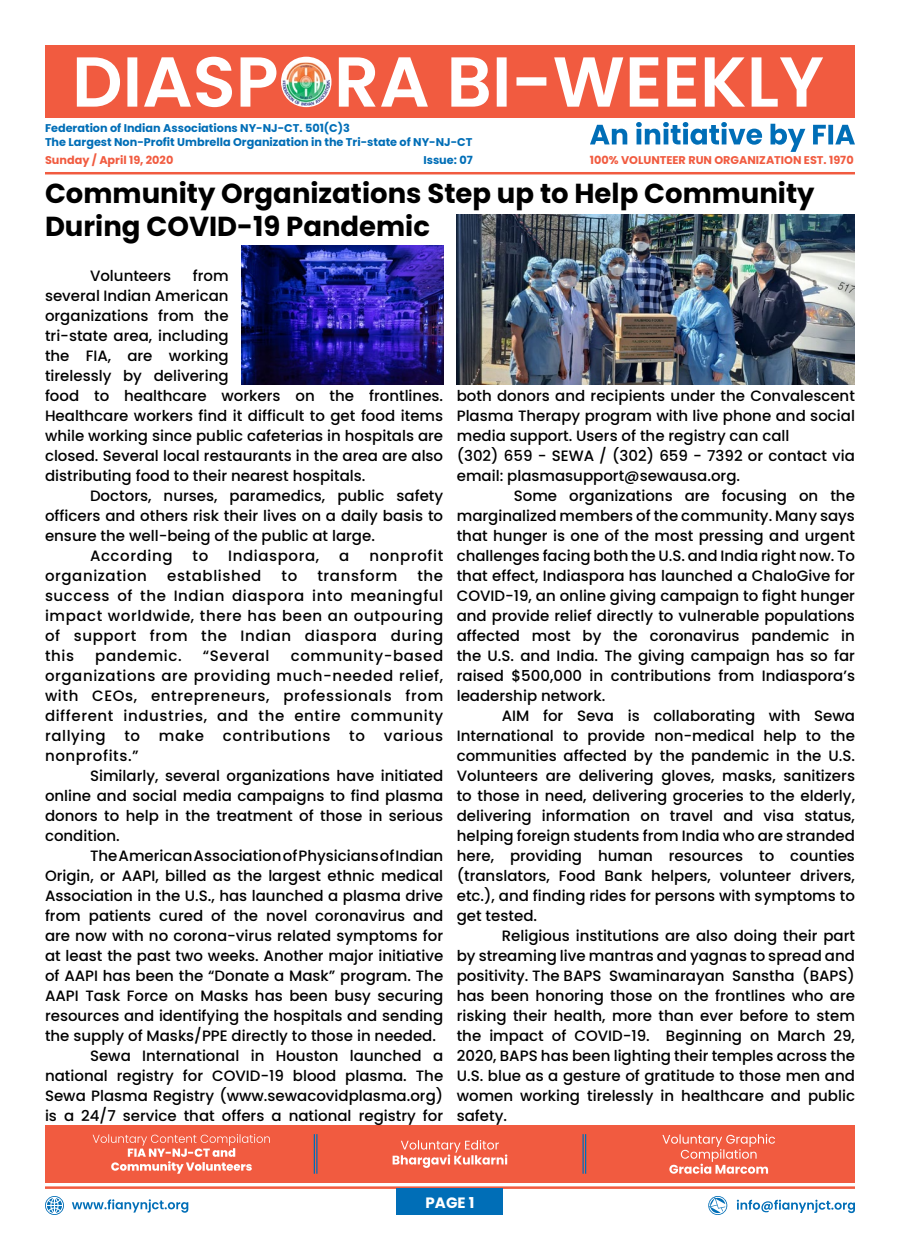
<style>
.page{position:relative;width:900px;height:1260px;background:#fff}
.page>*{position:absolute;margin:0;border:0;box-sizing:border-box;transform-origin:0 0}
.t1{font:700 27.5px/33px "Poppins";color:#000}
.t2{font:500 15px/20px "Poppins";color:#000;text-align:justify}
.t3{font:500 15px "Poppins";letter-spacing:.04em;color:#000}
.t4{font:700 15px "Poppins";color:#fff}
.t5{font:700 11.25px/13.5px "Poppins";color:#006eb7}
.t6{font:700 11.25px "Poppins";color:#f15b40}
</style>
<div class="page">
<hr style="left:45px;top:1186px;width:810px;height:3px;background:#f15b40">
<svg style="left:737px;top:1200px;width:118px;height:13px"></svg>
<svg style="left:708px;top:1196px;width:19px;height:19px"></svg>
<svg style="left:72px;top:1199px;width:116px;height:14px"></svg>
<svg style="left:45px;top:1196px;width:19px;height:19px"></svg>
<div style="left:397px;top:1189px;width:106px;height:26px;background:#006eb7"></div>
<div style="left:45px;top:1125px;width:810px;height:58px;background:#f15b40"></div>
<hr style="left:45px;top:172px;width:810px;height:2px;background:#f15b40">
<div style="left:45px;top:45px;width:810px;height:73px;background:#f15b40"></div>
<svg style="left:77px;top:57px;width:746px;height:50px"></svg>
<svg style="left:590px;top:122px;width:265px;height:30px"></svg>
<svg style="left:393px;top:1140px;width:114px;height:28px"></svg>
<svg style="left:662px;top:1134px;width:113px;height:40px"></svg>
<hr style="left:585px;top:1134px;width:1px;height:40px;background:#006eb7">
<hr style="left:583px;top:1134px;width:1px;height:40px;background:#006eb7">
<hr style="left:316px;top:1134px;width:2px;height:40px;background:#006eb7">
<hr style="left:314px;top:1134px;width:1px;height:40px;background:#006eb7">
<svg style="left:93px;top:1134px;width:177px;height:40px"></svg>
<img style="left:283px;top:63px;width:47px;height:43px">
<img style="left:242px;top:246px;width:201px;height:139px">
<img style="left:457px;top:214px;width:398px;height:171px">
<p class="t5" style="left:45px;top:122px;width:429px">Federation of Indian Associations NY-NJ-CT. 501(C)3<br>The Largest Non-Profit Umbrella Organization in the Tri-state of NY-NJ-CT</p>
<h1 class="t1" style="left:45px;top:177px;width:771px">Community Organizations Step up to Help Community<br>During COVID-19 Pandemic</h1>
<p class="t6" style="left:45px;top:154px;width:130px">Sunday / April 19, 2020</p>
<p class="t5" style="left:423px;top:154px;width:51px">Issue: 07</p>
<p class="t6" style="left:590px;top:154px;width:265px">100% VOLUNTEER RUN ORGANIZATION EST. 1970</p>
<p class="t2" style="left:45px;top:266px;width:185px;text-indent:148px">from several Indian American organizations from the tri-state area, including the FIA, are working tirelessly by delivering</p>
<p class="t2" style="left:90px;top:266px;width:83px">Volunteers</p>
<p class="t2" style="left:45px;top:386px;width:400px">food to healthcare workers on the frontlines.<br>Healthcare workers find it difficult to get food items while working since public cafeterias in hospitals are closed. Several local restaurants in the area are also distributing food to their nearest hospitals.</p>
<p class="t2" style="left:90px;top:486px;width:355px">Doctors, nurses, paramedics, public safety</p>
<p class="t2" style="left:45px;top:506px;width:400px">officers and others risk their lives on a daily basis to</p>
<p class="t2" style="left:45px;top:526px;width:332px">ensure the well-being of the public at large.</p>
<p class="t3" style="left:90px;top:547px;width:84px">According</p>
<p class="t2" style="left:193px;top:546px;width:17px">to</p>
<p class="t3" style="left:228px;top:547px;width:93px">Indiaspora,</p>
<p class="t2" style="left:339px;top:546px;width:12px">a</p>
<p class="t3" style="left:369px;top:547px;width:75px">nonprofit</p>
<p class="t3" style="left:45px;top:567px;width:104px">organization</p>
<p class="t3" style="left:167px;top:567px;width:96px">established</p>
<p class="t2" style="left:282px;top:566px;width:17px">to</p>
<p class="t3" style="left:317px;top:567px;width:81px">transform</p>
<p class="t2" style="left:45px;top:566px;width:400px;text-indent:372px">the success of the Indian diaspora into meaningful impact worldwide, there has been an outpouring of support from the Indian diaspora during this</p>
<p class="t2" style="left:45px;top:646px;width:400px;text-indent:246px">community-based organizations are providing much-needed relief, with CEOs, entrepreneurs, professionals from different industries, and the entire community rallying</p>
<p class="t3" style="left:95px;top:647px;width:88px">pandemic.</p>
<p class="t3" style="left:203px;top:647px;width:68px">“Several</p>
<p class="t2" style="left:124px;top:725px;width:17px">to</p>
<p class="t2" style="left:159px;top:725px;width:47px">make</p>
<p class="t3" style="left:223px;top:727px;width:109px">contributions</p>
<p class="t2" style="left:349px;top:725px;width:17px">to</p>
<p class="t3" style="left:384px;top:727px;width:61px">various</p>
<p class="t3" style="left:45px;top:747px;width:95px">nonprofits.”</p>
<p class="t2" style="left:90px;top:765px;width:355px">Similarly, several organizations have initiated</p>
<p class="t2" style="left:45px;top:785px;width:400px">online and social media campaigns to find plasma</p>
<p class="t2" style="left:45px;top:805px;width:400px">donors to help in the treatment of those in serious</p>
<p class="t2" style="left:45px;top:825px;width:76px">condition.</p>
<p class="t2" style="left:90px;top:845px;width:355px">The American Association of Physicians of Indian</p>
<p class="t2" style="left:45px;top:865px;width:400px">Origin, or AAPI, billed as the largest ethnic medical</p>
<p class="t2" style="left:45px;top:885px;width:400px">Association in the U.S., has launched a plasma drive</p>
<p class="t2" style="left:45px;top:905px;width:400px">from patients cured of the novel coronavirus and</p>
<p class="t2" style="left:45px;top:925px;width:400px">are now with no corona-virus related symptoms for</p>
<p class="t2" style="left:45px;top:945px;width:400px">at least the past two weeks. Another major initiative</p>
<p class="t2" style="left:45px;top:965px;width:400px">of AAPI has been the “Donate a Mask” program. The</p>
<p class="t2" style="left:45px;top:985px;width:400px">AAPI Task Force on Masks has been busy securing</p>
<p class="t2" style="left:45px;top:1005px;width:400px">resources and identifying the hospitals and sending</p>
<p class="t2" style="left:45px;top:1025px;width:393px">the supply of Masks/PPE directly to those in needed.</p>
<p class="t2" style="left:90px;top:1045px;width:355px">Sewa International in Houston launched a</p>
<p class="t2" style="left:45px;top:1065px;width:400px">national registry for COVID-19 blood plasma. The</p>
<p class="t2" style="left:45px;top:1085px;width:400px">Sewa Plasma Registry (www.sewacovidplasma.org)</p>
<p class="t2" style="left:45px;top:1105px;width:400px">is a 24/7 service that offers a national registry for</p>
<p class="t2" style="left:457px;top:386px;width:400px;text-align:left">both donors and recipients under the Convalescent Plasma Therapy program with live phone and social media support. Users of the registry can call<br>(302) 659 - SEWA / (302) 659 - 7392 or contact via email: plasmasupport@sewausa.org.</p>
<p class="t2" style="left:457px;top:486px;width:400px;text-indent:57px">Some organizations are focusing on the marginalized members of the community. Many says that hunger is one of the most pressing and urgent challenges facing both the U.S. and India right now. To that effect, Indiaspora has launched a ChaloGive for COVID-19, an online giving campaign to fight hunger and provide relief directly to vulnerable populations affected most by the coronavirus pandemic in the U.S. and India. The giving campaign has so far raised $500,000 in contributions from Indiaspora’s leadership network.</p>
<p class="t2" style="left:457px;top:705px;width:400px;text-indent:45px">AIM for Seva is collaborating with Sewa International to provide non-medical help to the communities affected by the pandemic in the U.S.<br>Volunteers are delivering gloves, masks, sanitizers to those in need, delivering groceries to the elderly, delivering information on travel and visa status, helping foreign students from India who are stranded here, providing human resources to counties (translators, Food Bank helpers, volunteer drivers, etc.), and finding rides for persons with symptoms to get tested.</p>
<p class="t2" style="left:457px;top:925px;width:400px;text-indent:45px">Religious institutions are also doing their part by streaming live mantras and yagnas to spread and positivity. The BAPS Swaminarayan Sanstha (BAPS) has been honoring those on the frontlines who are risking their health, more than ever before to stem the impact of COVID-19. Beginning on March 29, 2020, BAPS has been lighting their temples across the U.S. blue as a gesture of gratitude to those men and women working tirelessly in healthcare and public safety.</p>
<p class="t4" style="left:426px;top:1194px;width:50px">PAGE 1</p>
</div>
